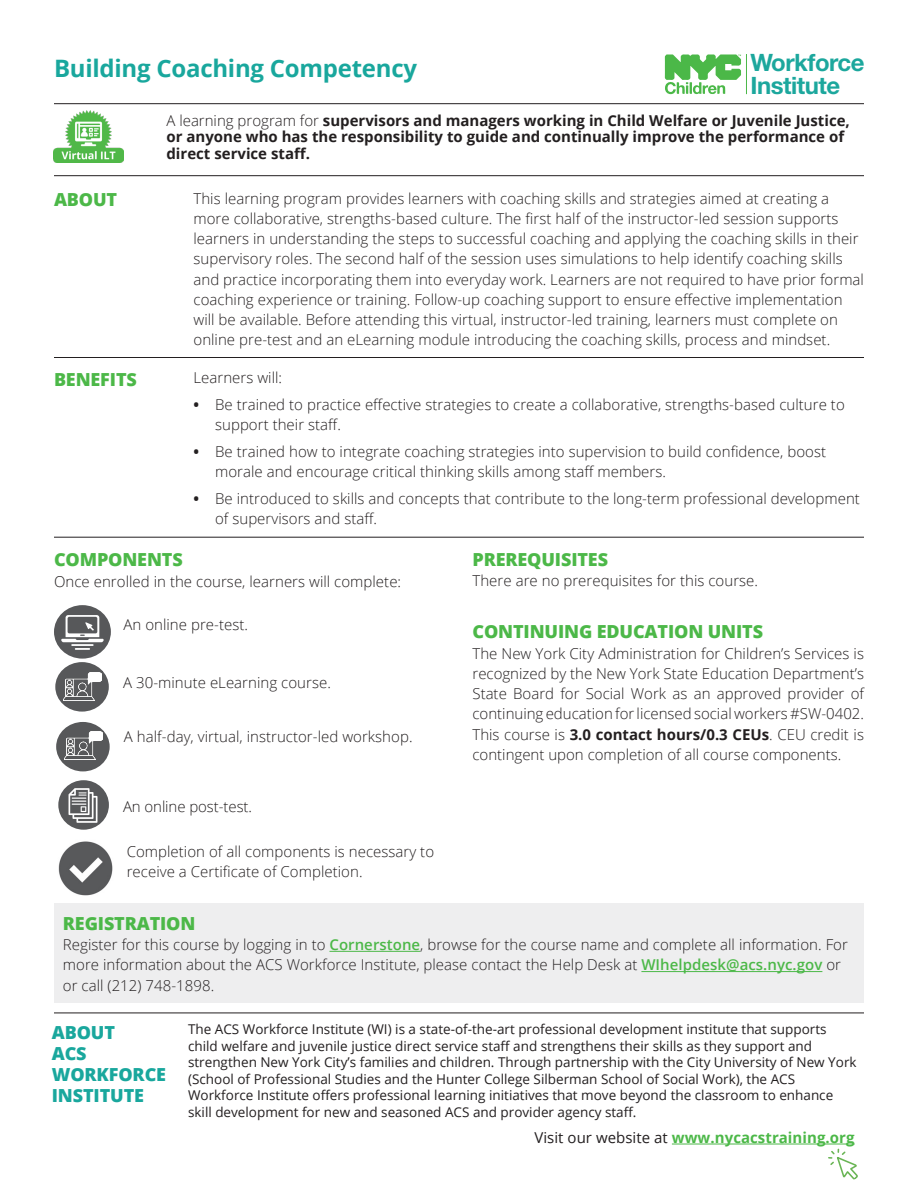
<style>
.page{position:relative;width:918px;height:1188px;background:#fff}
.page>*{position:absolute;margin:0;border:0;box-sizing:border-box;transform-origin:0 0}
.Flyer_Title{font:700 24px "Open Sans";letter-spacing:-.01em;color:#19a79d}
.t1{font:700 24px/23px "Helvetica Neue";letter-spacing:-.02em;color:#1ca79d}
.subhead_2_tighter{font:800 18px "Open Sans";letter-spacing:-.01em;color:#4cb848}
.subhead_2_tighter-2{font:800 18px/21px "Open Sans";letter-spacing:-.01em;color:#19a79d}
.Subhead_2{font:800 18px "Open Sans";letter-spacing:-.01em;color:#4cb848}
.Banner_text{font:800 18px "Open Sans";letter-spacing:-.01em;color:#4cb848}
.Body_Text{font:300 15px/20.2px "Open Sans";letter-spacing:.005em;color:#231f20}
.Body_Text_tighter{font:300 15px/20.2px "Open Sans";color:#231f20;text-align:justify}
.Banner_text-2{font:300 15px/20.2px "Open Sans";letter-spacing:.005em;color:#231f20}
.Lead_In{font:700 15px/16.5px "Open Sans";color:#231f20}
.Body_Text_bullet{font:300 15px "Open Sans";letter-spacing:.005em;color:#231f20}
.Banner_text-3{font:700 15px "Open Sans";letter-spacing:.005em;color:#4cb848}
.Sidebar_Text{font:13.5px/16.5px "Open Sans";color:#231f20}
.s1{font-weight:300}
.s2{font-weight:700}
.s3{font-weight:600;color:#4cb848}
.s4{font-weight:400;color:#231f20}
</style>
<div class="page">
<div style="left:54px;top:903px;width:810px;height:100px;background:#eeeeef"></div>
<hr style="left:329px;top:951px;width:91px;height:1px;background:#4cb848">
<hr style="left:641px;top:971px;width:181px;height:1px;background:#4cb848">
<img style="left:58px;top:841px;width:55px;height:55px">
<div style="left:56px;top:722px;width:54px;height:49px;background:#57585a;border-radius:50%"></div>
<img style="left:64px;top:732px;width:39px;height:28px">
<hr style="left:54px;top:103px;width:810px;height:1px;background:#231f20">
<div style="left:55px;top:662px;width:54px;height:50px;background:#57585a;border-radius:50%"></div>
<svg style="left:63px;top:700px;width:32px;height:1px"></svg>
<img style="left:63px;top:672px;width:39px;height:28px">
<hr style="left:672px;top:1144px;width:183px;height:1px;background:#4cb848">
<svg style="left:828px;top:1148px;width:30px;height:32px"></svg>
<img style="left:54px;top:110px;width:70px;height:52px">
<div style="left:54px;top:605px;width:57px;height:54px;background:#57585a;border-radius:50%"></div>
<svg style="left:61px;top:615px;width:43px;height:27px"></svg>
<hr style="left:71px;top:644px;width:23px;height:2px;background:#fff">
<svg style="left:75px;top:648px;width:15px;height:2px"></svg>
<div style="left:58px;top:780px;width:51px;height:50px;background:#57585a;border-radius:50%"></div>
<svg style="left:69px;top:788px;width:29px;height:35px"></svg>
<hr style="left:54px;top:175px;width:810px;height:1px;background:#231f20">
<svg style="left:665px;top:54px;width:76px;height:40px"></svg>
<hr style="left:746px;top:54px;width:1px;height:40px;background:#4bb848">
<hr style="left:54px;top:537px;width:810px;height:1px;background:#231f20">
<hr style="left:54px;top:1013px;width:810px;height:1px;background:#231f20">
<hr style="left:54px;top:357px;width:810px;height:1px;background:#231f20">
<p class="t1" style="left:751px;top:52px;width:116px">Workforce<br>Institute</p>
<p class="Flyer_Title" style="left:54px;top:51px;width:365px">Building Coaching Competency</p>
<p class="Lead_In" style="left:166px;top:112px;width:685px"><span class="s1">A learning program for</span> supervisors and managers working in Child Welfare or Juvenile Justice, or anyone who has the responsibility to guide and continually improve the performance of direct service staff.</p>
<p class="subhead_2_tighter" style="left:54px;top:186px;width:65px">ABOUT</p>
<p class="subhead_2_tighter" style="left:54px;top:366px;width:84px">BENEFITS</p>
<p class="Body_Text" style="left:194px;top:188px;width:672px">This learning program provides learners with coaching skills and strategies aimed at creating a more collaborative, strengths-based culture. The first half of the instructor-led session supports learners in understanding the steps to successful coaching and applying the coaching skills in their supervisory roles. The second half of the session uses simulations to help identify coaching skills and practice incorporating them into everyday work. Learners are not required to have prior formal coaching experience or training. Follow-up coaching support to ensure effective implementation will be available. Before attending this virtual, instructor-led training, learners must complete on online pre-test and an eLearning module introducing the coaching skills, process and mindset.</p>
<p class="Body_Text" style="left:194px;top:367px;width:90px">Learners will:</p>
<p class="Body_Text" style="left:215px;top:394px;width:631px;text-indent:-22px"><span class="s2">•</span> Be trained to practice effective strategies to create a collaborative, strengths-based culture to support their staff.</p>
<p class="Body_Text" style="left:215px;top:441px;width:613px;text-indent:-22px"><span class="s2">•</span> Be trained how to integrate coaching strategies into supervision to build confidence, boost morale and encourage critical thinking skills among staff members.</p>
<p class="Body_Text" style="left:215px;top:488px;width:646px;text-indent:-22px"><span class="s2">•</span> Be introduced to skills and concepts that contribute to the long-term professional development of supervisors and staff.</p>
<p class="subhead_2_tighter" style="left:54px;top:545px;width:130px">COMPONENTS</p>
<p class="Body_Text_tighter" style="left:54px;top:571px;width:349px">Once enrolled in the course, learners will complete:</p>
<p class="Body_Text_bullet" style="left:123px;top:614px;width:126px">An online pre-test.</p>
<p class="Body_Text" style="left:123px;top:672px;width:209px">A 30-minute eLearning course.</p>
<p class="Body_Text" style="left:124px;top:726px;width:290px">A half-day, virtual, instructor-led workshop.</p>
<p class="Body_Text_tighter" style="left:123px;top:796px;width:131px">An online post-test.</p>
<p class="Body_Text" style="left:127px;top:841px;width:309px">Completion of all components is necessary to receive a Certificate of Completion.</p>
<p class="subhead_2_tighter" style="left:472px;top:545px;width:137px">PREREQUISITES</p>
<p class="Body_Text_bullet" style="left:472px;top:570px;width:287px">There are no prerequisites for this course.</p>
<p class="Subhead_2" style="left:472px;top:618px;width:292px">CONTINUING EDUCATION UNITS</p>
<p class="Body_Text_tighter" style="left:472px;top:643px;width:393px">The New York City Administration for Children’s Services is recognized by the New York State Education Department’s State Board for Social Work as an approved provider of continuing education for licensed social workers #SW-0402.<br>This course is <span class="s2">3.0 contact hours/0.3 CEUs</span>. CEU credit is contingent upon completion of all course components.</p>
<p class="Banner_text" style="left:63px;top:910px;width:134px">REGISTRATION</p>
<p class="Banner_text-2" style="left:63px;top:934px;width:787px">Register for this course by logging in to <span class="s3">Cornerstone</span>, browse for the course name and complete all information. For more information about the ACS Workforce Institute, please contact the Help Desk at <span class="s3">WIhelpdesk@acs.nyc.gov</span> or or call (212) 748-1898.</p>
<p class="subhead_2_tighter-2" style="left:52px;top:1021px;width:65px">ABOUT<br>ACS</p>
<p class="subhead_2_tighter-2" style="left:52px;top:1063px;width:116px">WORKFORCE<br>INSTITUTE</p>
<p class="Sidebar_Text" style="left:188px;top:1021px;width:670px">The ACS Workforce Institute (WI) is a state-of-the-art professional development institute that supports child welfare and juvenile justice direct service staff and strengthens their skills as they support and strengthen New York City’s families and children. Through partnership with the City University of New York (School of Professional Studies and the Hunter College Silberman School of Social Work), the ACS Workforce Institute offers professional learning initiatives that move beyond the classroom to enhance skill development for new and seasoned ACS and provider agency staff.</p>
<p class="Banner_text-3" style="left:534px;top:1127px;width:322px"><span class="s4">Visit our website at</span> www.nycacstraining.org</p>
</div>
